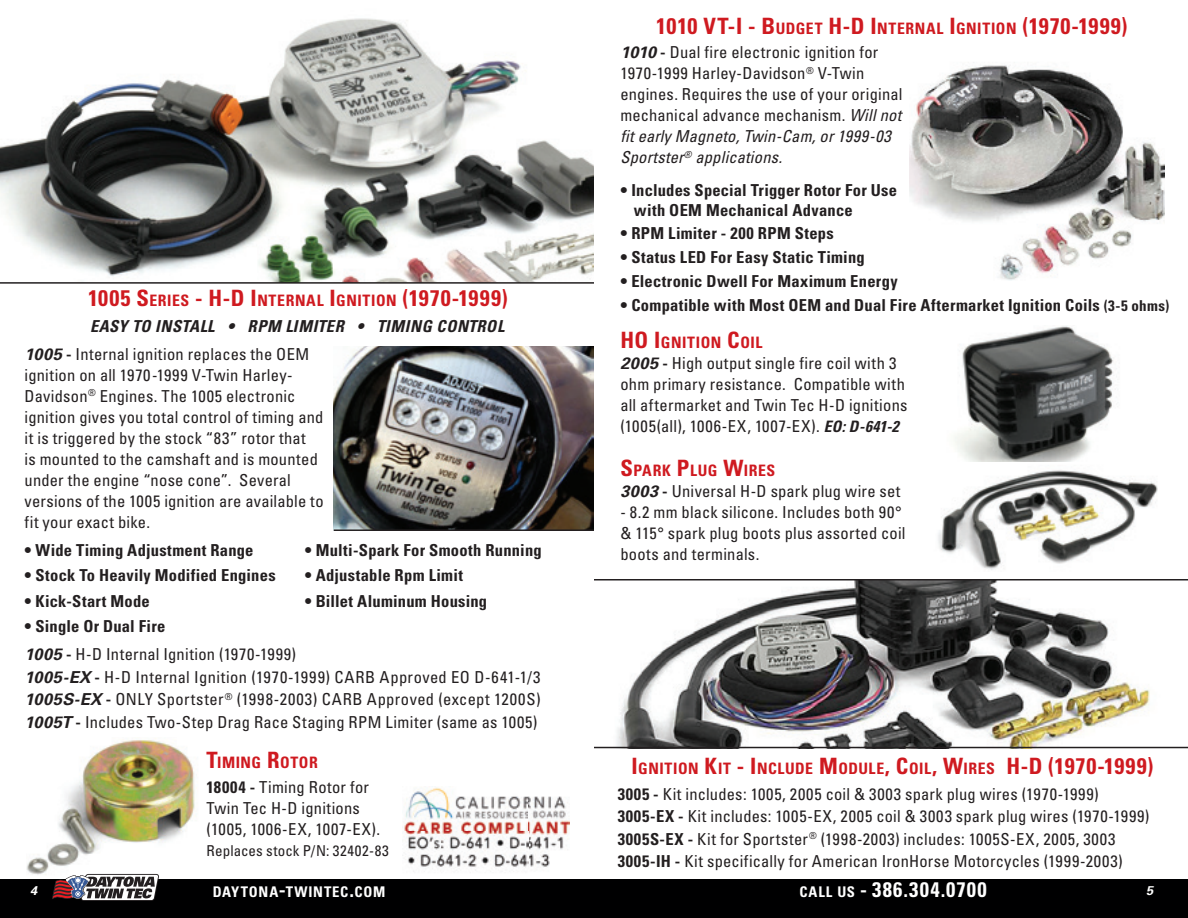
<style>
.page{position:relative;width:1188px;height:918px;background:#fff}
.page>*{position:absolute;margin:0;border:0;box-sizing:border-box;transform-origin:0 0}
.t1{font:700 condensed 22.5px "Univers";letter-spacing:.04em;color:#cf1a20}
.t2{font:700 condensed 21px "Univers";letter-spacing:.06em;color:#fff}
.t3{font:condensed 16.5px/21px "Univers";letter-spacing:.015em;color:#231f20}
.t4{font:700 condensed 16.5px/19.5px "Univers";letter-spacing:.015em;color:#231f20}
.t5{font:italic 700 condensed 16.5px "Univers";letter-spacing:.035em;color:#231f20}
.t6{font:700 condensed 15.75px "Univers";letter-spacing:.035em;color:#cf1a20}
.t7{font:condensed 15px "Univers";letter-spacing:.01em;color:#231f20}
.t8{font:700 condensed 14.7px "Univers";letter-spacing:.055em;color:#fff}
.t9{font:italic 700 12.75px "Univers";color:#fff}
.s1{font-size:15.75px}
.s2{font-weight:700;font-style:italic;font-stretch:normal}
.s3{font-weight:700}
.s4{font-style:italic}
.s5{font-size:22.5px}
.s6{font-size:15px}
.s7{font-weight:700;font-style:italic;font-size:15.75px}
.s8{font-size:21px}
.s9{font-size:14.7px}
</style>
<div class="page">
<img style="left:610px;top:580px;width:559px;height:167px">
<img style="left:0;top:18px;width:594px;height:264px">
<img style="left:334px;top:346px;width:259px;height:183px">
<img style="left:909px;top:62px;width:255px;height:218px">
<img style="left:938px;top:470px;width:220px;height:100px">
<img style="left:955px;top:326px;width:159px;height:135px">
<img style="left:27px;top:738px;width:168px;height:137px">
<hr style="left:594px;top:747px;width:594px;height:1px;background:#231f20">
<hr style="left:594px;top:579px;width:594px;height:1px;background:#231f20">
<hr style="left:0;top:282px;width:594px;height:2px;background:#231f20">
<div style="left:0;top:879px;width:1188px;height:39px;background:#000001"></div>
<svg style="left:52px;top:874px;width:107px;height:27px;background:#7f7479"></svg>
<img style="left:402px;top:788px;width:168px;height:84px">
<hr style="left:334px;top:529px;width:260px;height:2px;background:#231f20">
<h1 class="t1" style="left:656px;top:12px;width:473px">1010 VT-I - B<span class="s1">UDGET</span> H-D I<span class="s1">NTERNAL</span> I<span class="s1">GNITION</span> (1970-1999)</h1>
<p class="t3" style="left:620px;top:42px;width:284px"><span class="s2">1010</span> <span class="s3">-</span> Dual fire electronic ignition for 1970-1999 Harley-Davidson<sup>®</sup> V-Twin engines. Requires the use of your original mechanical advance mechanism. <span class="s4">Will not fit early Magneto, Twin-Cam, or 1999-03<br>Sportster</span><sup>®</sup> <span class="s4">applications.</span></p>
<p class="t4" style="left:634px;top:180px;width:265px;text-indent:-13px">• Includes Special Trigger Rotor For Use with OEM Mechanical Advance</p>
<p class="t4" style="left:620px;top:224px;width:215px">• RPM Limiter - 200 RPM Steps</p>
<p class="t4" style="left:620px;top:248px;width:246px">• Status LED For Easy Static Timing</p>
<p class="t4" style="left:620px;top:271px;width:279px">• Electronic Dwell For Maximum Energy</p>
<p class="t6" style="left:149px;top:291px;width:360px">ERIES <span class="s5">- H-D I</span>NTERNAL <span class="s5">I</span>GNITION <span class="s5">(1970-1999)</span></p>
<h1 class="t1" style="left:88px;top:285px;width:62px">1005 S</h1>
<p class="t4" style="left:620px;top:295px;width:550px">• Compatible with Most OEM and Dual Fire Aftermarket Ignition Coils <span class="s6">(3-5 ohms)</span></p>
<p class="t5" style="left:90px;top:316px;width:416px">EASY TO INSTALL • RPM LIMITER • TIMING CONTROL</p>
<p class="t3" style="left:25px;top:343px;width:301px"><span class="s2">1005</span> <span class="s3">-</span> Internal ignition replaces the OEM ignition on all 1970 -1999 V-Twin Harley-Davidson<sup>®</sup> Engines. The 1005 electronic ignition gives you total control of timing and it is triggered by the stock “83” rotor that<br>is mounted to the camshaft and is mounted under the engine “nose cone”. Several versions of the 1005 ignition are available to fit your exact bike.</p>
<p class="t4" style="left:25px;top:540px;width:230px">• Wide Timing Adjustment Range</p>
<p class="t4" style="left:25px;top:565px;width:253px">• Stock To Heavily Modified Engines</p>
<p class="t4" style="left:25px;top:591px;width:127px">• Kick-Start Mode</p>
<p class="t4" style="left:25px;top:616px;width:142px">• Single Or Dual Fire</p>
<p class="t4" style="left:305px;top:540px;width:238px">• Multi-Spark For Smooth Running</p>
<p class="t4" style="left:305px;top:566px;width:160px">• Adjustable Rpm Limit</p>
<p class="t4" style="left:305px;top:591px;width:184px">• Billet Aluminum Housing</p>
<p class="t3" style="left:25px;top:643px;width:518px;line-height:22.5px"><span class="s2">1005</span> <span class="s3">-</span> H-D Internal Ignition (1970-1999)<br><span class="s2">1005-EX</span> <span class="s3">-</span> H-D Internal Ignition (1970-1999) CARB Approved EO D-641-1/3<br><span class="s2">1005S-EX</span> <span class="s3">-</span> ONLY Sportster<sup>®</sup> (1998-2003) CARB Approved (except 1200S)<br><span class="s2">1005T</span> <span class="s3">-</span> Includes Two-Step Drag Race Staging RPM Limiter (same as 1005)</p>
<p class="t6" style="left:620px;top:333px;width:143px"><span class="s5">HO I</span>GNITION <span class="s5">C</span>OIL</p>
<p class="t3" style="left:620px;top:352px;width:289px"><span class="s2">2005</span> <span class="s3">-</span> High output single fire coil with 3 ohm primary resistance. Compatible with all aftermarket and Twin Tec H-D ignitions (1005(all), 1006-EX, 1007-EX). <span class="s7">EO: D-641-2</span></p>
<p class="t6" style="left:620px;top:460px;width:156px"><span class="s5">S</span>PARK <span class="s5">P</span>LUG <span class="s5">W</span>IRES</p>
<p class="t3" style="left:620px;top:481px;width:282px"><span class="s2">3003</span> <span class="s3">-</span> Universal H-D spark plug wire set</p>
<p class="t3" style="left:620px;top:502px;width:287px">- 8.2 mm black silicone. Includes both 90° &amp; 115° spark plug boots plus assorted coil boots and terminals.</p>
<p class="t6" style="left:207px;top:752px;width:113px"><span class="s5">T</span>IMING <span class="s5">R</span>OTOR</p>
<p class="t6" style="left:632px;top:759px;width:523px"><span class="s5">I</span>GNITION <span class="s5">K</span>IT <span class="s5">- I</span>NCLUDE <span class="s5">M</span>ODULE<span class="s5">, C</span>OIL<span class="s5">, W</span>IRES <span class="s5">H-D (1970-1999)</span></p>
<p class="t3" style="left:618px;top:783px;width:533px;line-height:22.5px"><span class="s3">3005 -</span> Kit includes: 1005, 2005 coil &amp; 3003 spark plug wires (1970-1999)<br><span class="s3">3005-EX -</span> Kit includes: 1005-EX, 2005 coil &amp; 3003 spark plug wires (1970-1999)<br><span class="s3">3005S-EX -</span> Kit for Sportster<sup>®</sup> (1998-2003) includes: 1005S-EX, 2005, 3003<br><span class="s3">3005-IH -</span> Kit specifically for American IronHorse Motorcycles (1999-2003)</p>
<p class="t3" style="left:207px;top:776px;width:175px"><span class="s3">18004 -</span> Timing Rotor for<br>Twin Tec H-D ignitions (1005, 1006-EX, 1007-EX).</p>
<p class="t7" style="left:207px;top:841px;width:184px">Replaces stock P/N: 32402-83</p>
<p class="t9" style="left:30px;top:883px;width:9px">4</p>
<p class="t8" style="left:213px;top:882px;width:174px">DAYTONA<span class="s8">-</span>TWINTEC<span class="s8">.</span>COM</p>
<p class="t2" style="left:800px;top:876px;width:188px"><span class="s9">CALL US</span> - 386.304.0700</p>
<p class="t9" style="left:1146px;top:883px;width:9px">5</p>
</div>
